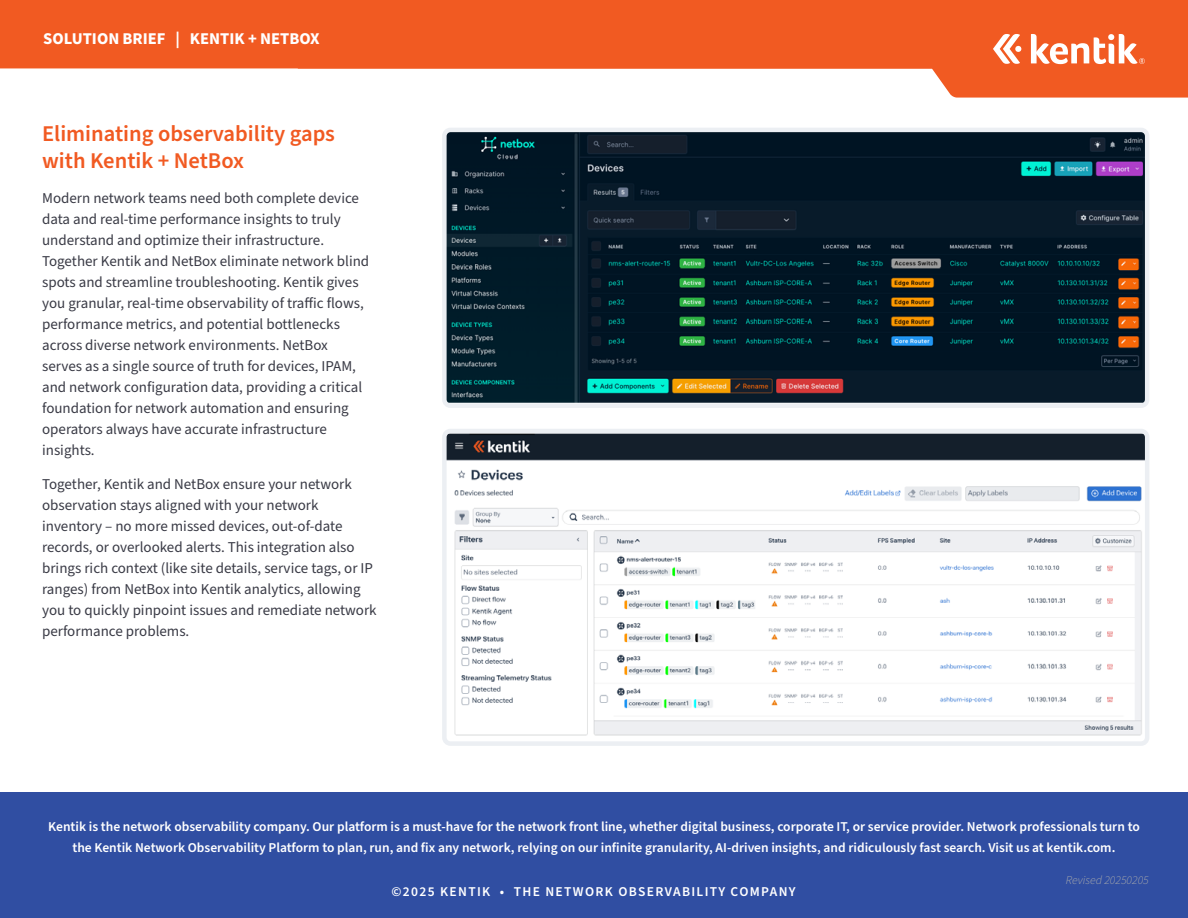
<style>
.page{position:relative;width:1188px;height:918px;background:#fff}
.page>*{position:absolute;margin:0;border:0;box-sizing:border-box;transform-origin:0 0}
.t1{font:600 22.5px/27px "Source Sans Pro";color:#f15a22}
.t2{font:700 16.5px "Source Sans Pro";color:#fff}
.t3{font:15px/21px "Source Sans Pro";color:#393a45}
.t4{font:600 13.5px/21px "Source Sans Pro";color:#fff;text-align:center}
.t5{font:600 13.5px "Source Sans Pro";letter-spacing:.1em;color:#fff}
.t6{font:italic 300 12px "Source Sans 3";color:#a7a9ac}
</style>
<div class="page">
<div style="left:0;top:863px;width:1188px;height:55px;background:#304ea2"></div>
<div style="left:0;top:0;width:298px;height:69px;background:#f15a22"></div>
<svg style="left:298px;top:0;width:890px;height:98px;fill:#f15a22"></svg>
<svg style="left:993px;top:34px;width:28px;height:30px"></svg>
<svg style="left:1031px;top:34px;width:114px;height:30px"></svg>
<div style="left:0;top:792px;width:1188px;height:80px;background:#304ea2"></div>
<img style="left:447px;top:434px;width:697px;height:307px">
<div style="left:442px;top:429px;width:707px;height:317px;border:4px solid #eceff3;border-radius:6px"></div>
<img style="left:447px;top:133px;width:697px;height:270px">
<div style="left:442px;top:128px;width:707px;height:280px;border:4px solid #eceff3;border-radius:6px"></div>
<p class="t2" style="left:43px;top:28px;width:278px">SOLUTION BRIEF | KENTIK + NETBOX</p>
<h1 class="t1" style="left:42px;top:121px;width:294px">Eliminating observability gaps with Kentik + NetBox</h1>
<p class="t3" style="left:42px;top:188px;width:329px">Modern network teams need both complete device data and real-time performance insights to truly understand and optimize their infrastructure.<br>Together Kentik and NetBox eliminate network blind spots and streamline troubleshooting. Kentik gives you granular, real-time observability of traffic flows, performance metrics, and potential bottlenecks across diverse network environments. NetBox serves as a single source of truth for devices, IPAM, and network configuration data, providing a critical foundation for network automation and ensuring operators always have accurate infrastructure insights.</p>
<p class="t3" style="left:42px;top:474px;width:336px">Together, Kentik and NetBox ensure your network observation stays aligned with your network inventory – no more missed devices, out-of-date records, or overlooked alerts. This integration also brings rich context (like site details, service tags, or IP ranges) from NetBox into Kentik analytics, allowing you to quickly pinpoint issues and remediate network performance problems.</p>
<p class="t4" style="left:48px;top:817px;width:1093px">Kentik is the network observability company. Our platform is a must-have for the network front line, whether digital business, corporate IT, or service provider. Network professionals turn to the Kentik Network Observability Platform to plan, run, and fix any network, relying on our infinite granularity, AI-driven insights, and ridiculously fast search. Visit us at kentik.com.</p>
<p class="t6" style="left:1066px;top:873px;width:84px">Revised 20250205</p>
<p class="t5" style="left:391px;top:882px;width:406px">©2025 KENTIK • THE NETWORK OBSERVABILITY COMPANY</p>
</div>
